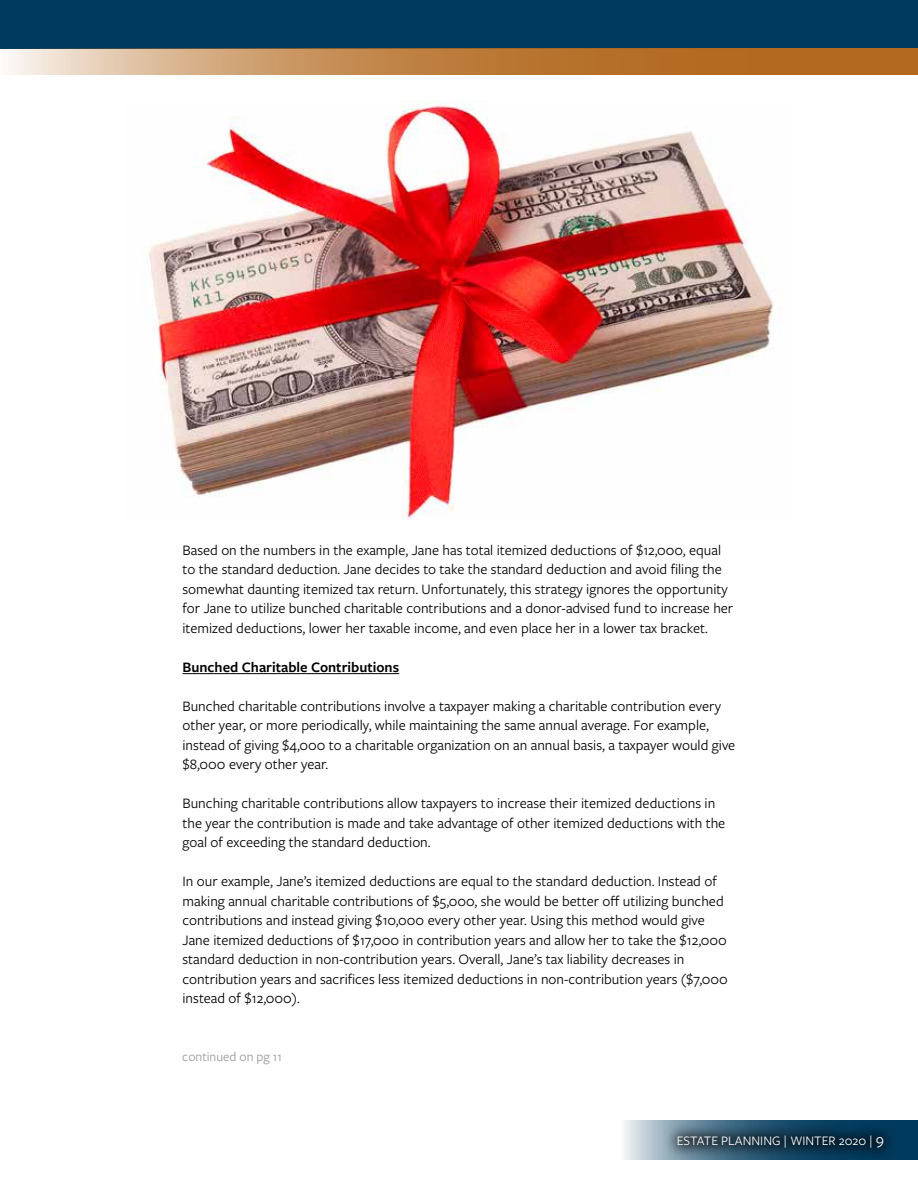
<style>
.page{position:relative;width:918px;height:1188px;background:#fff}
.page>*{position:absolute;margin:0;border:0;box-sizing:border-box;transform-origin:0 0}
.t1{font:15px/19.5px "Freight Sans Pro";color:#000001}
.t2{font:600 15px "Freight Sans Pro";color:#000001}
.t3{font:13.5px "Freight Sans Pro";color:#fff}
.t4{font:13.5px "Freight Sans Pro";color:#989998}
.s1{font-size:16.5px}
</style>
<div class="page">
<div style="left:0;top:0;width:918px;height:49px;background:#003a5d"></div>
<svg style="left:8px;top:49px;width:910px;height:26px;background:#c48d54"></svg>
<hr style="left:183px;top:673px;width:216px;height:1px;background:#000001">
<img style="left:148px;top:101px;width:626px;height:418px">
<svg style="left:624px;top:1120px;width:294px;height:40px;background:#7493a6"></svg>
<div style="left:663px;top:1122px;width:234px;height:40px;background:#000001;opacity:.75"></div>
<p class="t1" style="left:183px;top:539px;width:552px">Based on the numbers in the example, Jane has total itemized deductions of $12,000, equal to the standard deduction. Jane decides to take the standard deduction and avoid filing the somewhat daunting itemized tax return. Unfortunately, this strategy ignores the opportunity for Jane to utilize bunched charitable contributions and a donor-advised fund to increase her itemized deductions, lower her taxable income, and even place her in a lower tax bracket.</p>
<p class="t2" style="left:183px;top:657px;width:218px">Bunched Charitable Contributions</p>
<p class="t1" style="left:183px;top:695px;width:554px">Bunched charitable contributions involve a taxpayer making a charitable contribution every other year, or more periodically, while maintaining the same annual average. For example, instead of giving $4,000 to a charitable organization on an annual basis, a taxpayer would give $8,000 every other year.</p>
<p class="t1" style="left:183px;top:793px;width:544px">Bunching charitable contributions allow taxpayers to increase their itemized deductions in the year the contribution is made and take advantage of other itemized deductions with the goal of exceeding the standard deduction.</p>
<p class="t1" style="left:183px;top:871px;width:547px">In our example, Jane’s itemized deductions are equal to the standard deduction. Instead of making annual charitable contributions of $5,000, she would be better off utilizing bunched contributions and instead giving $10,000 every other year. Using this method would give Jane itemized deductions of $17,000 in contribution years and allow her to take the $12,000 standard deduction in non-contribution years. Overall, Jane’s tax liability decreases in contribution years and sacrifices less itemized deductions in non-contribution years ($7,000 instead of $12,000).</p>
<p class="t4" style="left:182px;top:1048px;width:101px">continued on pg 11</p>
<p class="t3" style="left:677px;top:1132px;width:209px">ESTATE PLANNING | WINTER 2020 | <span class="s1">9</span></p>
</div>
